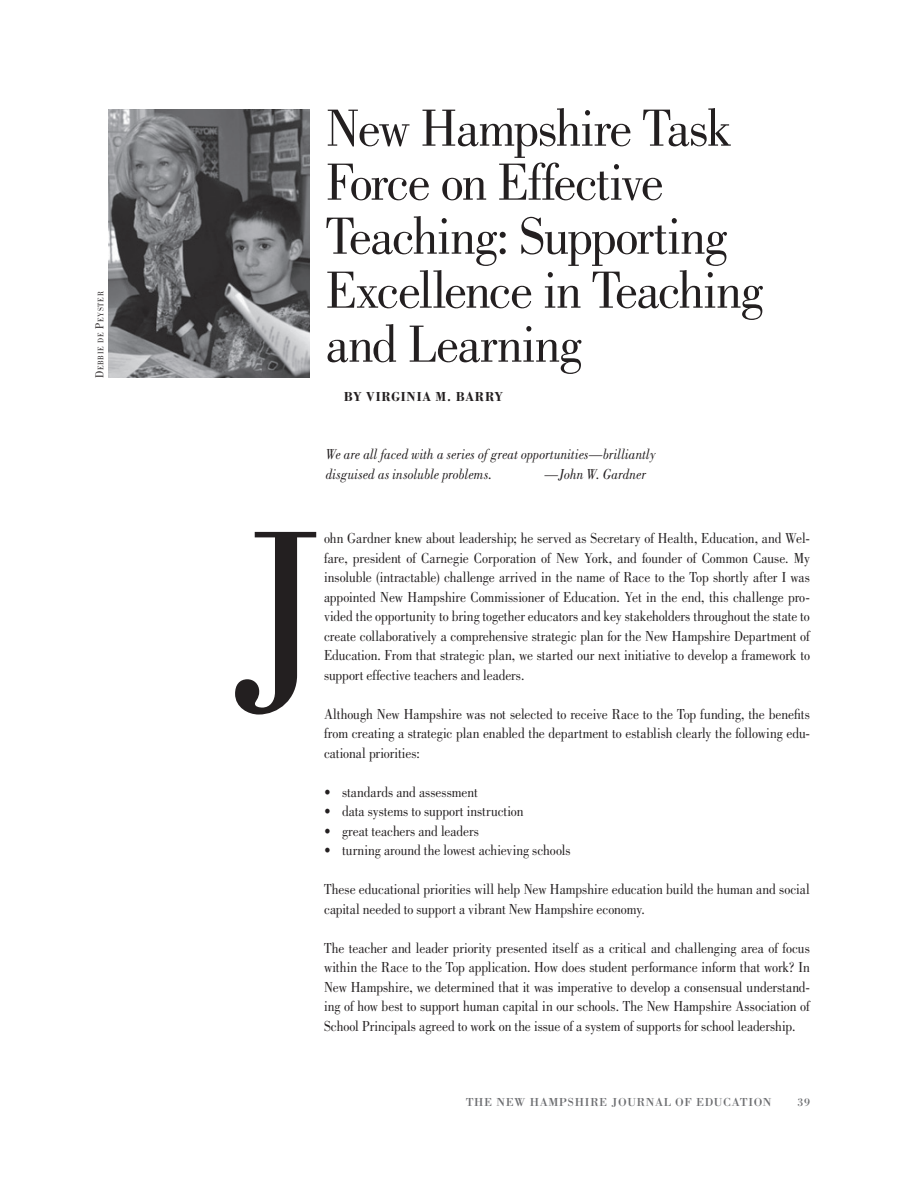
<style>
.page{position:relative;width:918px;height:1188px;background:#fff}
.page>*{position:absolute;margin:0;border:0;box-sizing:border-box;transform-origin:0 0}
.t1{font:240px "Bodoni Std";color:#231f20;scale:.95 1}
.t2{font:54px/54px "Bodoni Std";letter-spacing:-.025em;color:#231f20;scale:.95 1}
.t3{font:15px/19.5px "Bodoni Std";letter-spacing:-.005em;color:#231f20;text-align:justify;scale:.9 1}
.t4{font:italic 15px/19.5px "Bodoni Std";color:#231f20;scale:.9 1}
.t5{font:700 13.5px "Bodoni Std";letter-spacing:.06em;color:#231f20;scale:.95 1}
.t6{font:12px "Bodoni Std";letter-spacing:.05em;color:#6c6d70}
.t7{font:8.4px "Bodoni Std";letter-spacing:.09em;color:#231f20;scale:.9 1}
.s1{font-size:12px}
</style>
<div class="page">
<img style="left:109px;top:110px;width:200px;height:268px">
<p class="t7" style="left:97px;top:378px;width:98px;rotate:-90deg"><span class="s1">D</span>EBBIE DE <span class="s1">P</span>EYSTER</p>
<h2 class="t2" style="left:326px;top:106px;width:462px">New Hampshire Task<br>Force on Effective<br>Teaching: Supporting<br>Excellence in Teaching and Learning</h2>
<p class="t5" style="left:344px;top:391px;width:169px">BY VIRGINIA M. BARRY</p>
<p class="t4" style="left:326px;top:446px;width:368px">We are all faced with a series of great opportunities—brilliantly disguised as insoluble problems.</p>
<p class="t4" style="left:545px;top:465px;width:114px">—John W. Gardner</p>
<h1 class="t1" style="left:234px;top:519px;width:95px">J</h1>
<p class="t3" style="left:324px;top:530px;width:542px">ohn Gardner knew about leadership; he served as Secretary of Health, Education, and Wel&shy;fare, president of Carnegie Corporation of New York, and founder of Common Cause. My insoluble (intractable) challenge arrived in the name of Race to the Top shortly after I was appointed New Hampshire Commissioner of Education. Yet in the end, this challenge pro&shy;vided the opportunity to bring together educators and key stakeholders throughout the state to create collaboratively a comprehensive strategic plan for the New Hampshire Department of Education. From that strategic plan, we started our next initiative to develop a framework to support effective teachers and leaders.</p>
<p class="t3" style="left:324px;top:705px;width:542px">Although New Hampshire was not selected to receive Race to the Top funding, the benefits from creating a strategic plan enabled the department to establish clearly the following edu&shy;cational priorities:</p>
<p class="t3" style="left:324px;top:783px;width:172px">• standards and assessment</p>
<p class="t3" style="left:324px;top:803px;width:223px">• data systems to support instruction</p>
<p class="t3" style="left:324px;top:822px;width:174px">• great teachers and leaders</p>
<p class="t3" style="left:324px;top:842px;width:276px">• turning around the lowest achieving schools</p>
<p class="t3" style="left:324px;top:881px;width:541px">These educational priorities will help New Hampshire education build the human and social capital needed to support a vibrant New Hampshire economy.</p>
<p class="t3" style="left:324px;top:939px;width:542px">The teacher and leader priority presented itself as a critical and challenging area of focus within the Race to the Top application. How does student performance inform that work? In New Hampshire, we determined that it was imperative to develop a consensual understand&shy;ing of how best to support human capital in our schools. The New Hampshire Association of School Principals agreed to work on the issue of a system of supports for school leadership.</p>
<p class="t6" style="left:466px;top:1098px;width:307px">THE NEW HAMPSHIRE JOURNAL OF EDUCATION</p>
<p class="t6" style="left:797px;top:1098px;width:14px">39</p>
</div>
